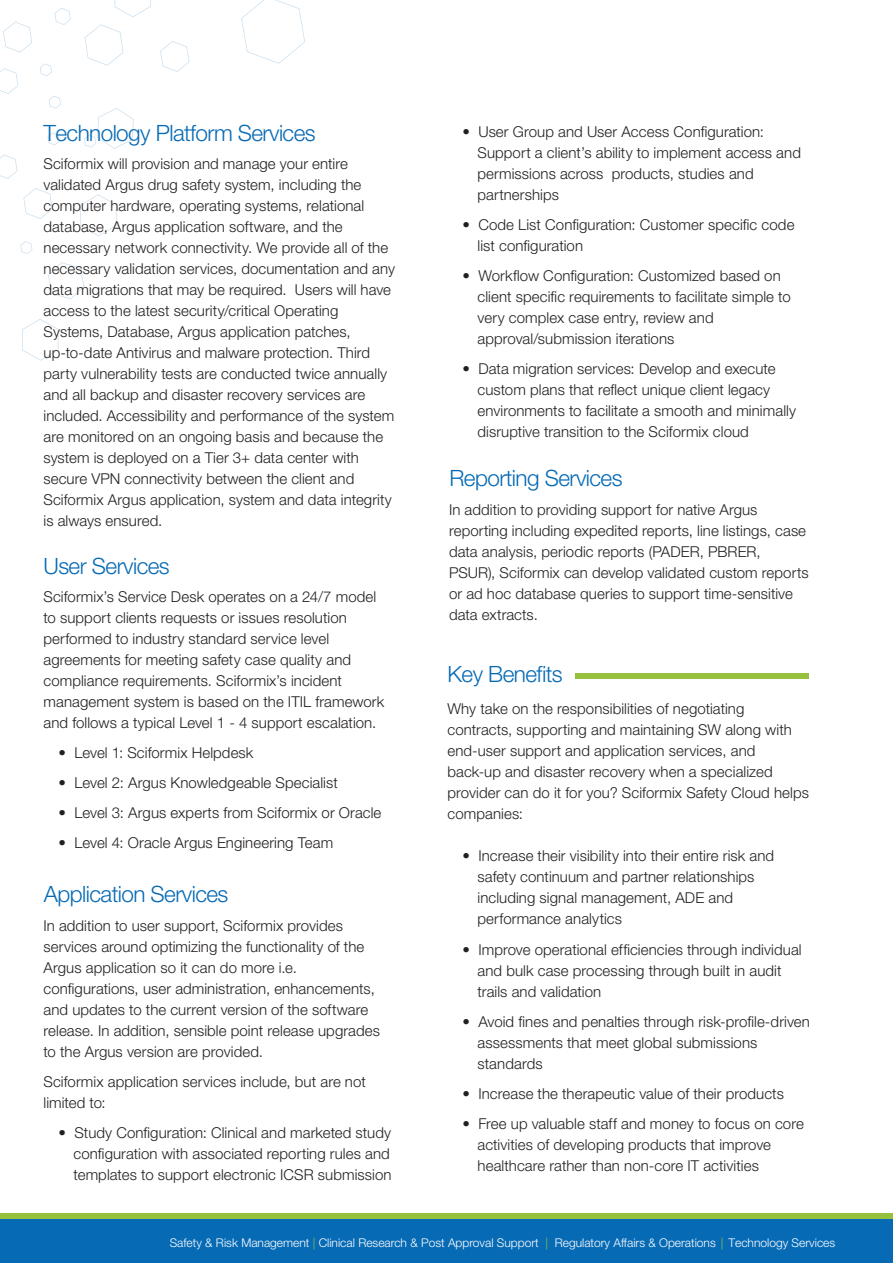
<style>
.page{position:relative;width:893px;height:1263px;background:#fff}
.page>*{position:absolute;margin:0;border:0;box-sizing:border-box;transform-origin:0 0}
.t1{font:300 22.5px "Helvetica Neue LT Std";letter-spacing:-.025em;color:#066ab5}
.t2{font:300 15px/21px "Helvetica Neue LT Std";letter-spacing:.005em;color:#231f20}
.t3{font:300 12px "Helvetica Neue LT Std";color:#fff}
.s1{color:#96c13d}
</style>
<div class="page">
<div style="left:0;top:1213px;width:892px;height:7px;background:#95c13d"></div>
<div style="left:0;top:1220px;width:892px;height:43px;background:#066ab5"></div>
<svg style="left:0;top:0;width:305px;height:88px"></svg>
<div style="left:575px;top:673px;width:234px;height:6px;background:#95c13d"></div>
<h1 class="t1" style="left:43px;top:119px;width:274px">Technology Platform Services</h1>
<p class="t2" style="left:43px;top:153px;width:353px">Sciformix will provision and manage your entire validated Argus drug safety system, including the computer hardware, operating systems, relational database, Argus application software, and the necessary network connectivity. We provide all of the necessary validation services, documentation and any data migrations that may be required. Users will have access to the latest security/critical Operating Systems, Database, Argus application patches, up-to-date Antivirus and malware protection. Third party vulnerability tests are conducted twice annually and all backup and disaster recovery services are included. Accessibility and performance of the system are monitored on an ongoing basis and because the system is deployed on a Tier 3+ data center with secure VPN connectivity between the client and Sciformix Argus application, system and data integrity is always ensured.</p>
<h1 class="t1" style="left:43px;top:553px;width:128px">User Services</h1>
<p class="t2" style="left:43px;top:586px;width:342px">Sciformix’s Service Desk operates on a 24/7 model to support clients requests or issues resolution performed to industry standard service level agreements for meeting safety case quality and compliance requirements. Sciformix’s incident management system is based on the ITIL framework and follows a typical Level 1 - 4 support escalation.</p>
<p class="t2" style="left:58px;top:742px;width:196px">• Level 1: Sciformix Helpdesk</p>
<p class="t2" style="left:58px;top:772px;width:281px">• Level 2: Argus Knowledgeable Specialist</p>
<p class="t2" style="left:58px;top:802px;width:324px">• Level 3: Argus experts from Sciformix or Oracle</p>
<p class="t2" style="left:58px;top:832px;width:276px">• Level 4: Oracle Argus Engineering Team</p>
<h1 class="t1" style="left:44px;top:880px;width:186px">Application Services</h1>
<p class="t2" style="left:43px;top:915px;width:338px">In addition to user support, Sciformix provides services around optimizing the functionality of the Argus application so it can do more i.e. configurations, user administration, enhancements, and updates to the current version of the software release. In addition, sensible point release upgrades to the Argus version are provided.</p>
<p class="t2" style="left:43px;top:1071px;width:324px">Sciformix application services include, but are not limited to:</p>
<p class="t2" style="left:73px;top:1122px;width:319px;text-align:justify;text-indent:-15px">• Study Configuration: Clinical and marketed study configuration with associated reporting rules and templates to support electronic ICSR submission</p>
<p class="t2" style="left:477px;top:121px;width:325px;text-indent:-15px">• User Group and User Access Configuration:<br>Support a client’s ability to implement access and permissions across products, studies and partnerships</p>
<p class="t2" style="left:477px;top:214px;width:318px;text-indent:-15px">• Code List Configuration: Customer specific code list configuration</p>
<p class="t2" style="left:477px;top:265px;width:314px;text-indent:-15px">• Workflow Configuration: Customized based on client specific requirements to facilitate simple to very complex case entry, review and approval/submission iterations</p>
<p class="t2" style="left:477px;top:358px;width:320px;text-indent:-15px">• Data migration services: Develop and execute custom plans that reflect unique client legacy environments to facilitate a smooth and minimally disruptive transition to the Sciformix cloud</p>
<h1 class="t1" style="left:449px;top:464px;width:175px">Reporting Services</h1>
<p class="t2" style="left:449px;top:499px;width:361px">In addition to providing support for native Argus reporting including expedited reports, line listings, case data analysis, periodic reports (PADER, PBRER, PSUR), Sciformix can develop validated custom reports or ad hoc database queries to support time-sensitive data extracts.</p>
<h1 class="t1" style="left:447px;top:660px;width:117px">Key Benefits</h1>
<p class="t2" style="left:447px;top:698px;width:363px">Why take on the responsibilities of negotiating contracts, supporting and maintaining SW along with end-user support and application services, and back-up and disaster recovery when a specialized provider can do it for you? Sciformix Safety Cloud helps companies:</p>
<p class="t2" style="left:477px;top:845px;width:298px;text-indent:-15px">• Increase their visibility into their entire risk and safety continuum and partner relationships including signal management, ADE and performance analytics</p>
<p class="t2" style="left:477px;top:938px;width:325px;text-indent:-15px">• Improve operational efficiencies through individual and bulk case processing through built in audit trails and validation</p>
<p class="t2" style="left:477px;top:1010px;width:334px;text-indent:-15px">• Avoid fines and penalties through risk-profile-driven assessments that meet global submissions standards</p>
<p class="t2" style="left:462px;top:1082px;width:323px">• Increase the therapeutic value of their products</p>
<p class="t2" style="left:477px;top:1112px;width:328px;text-indent:-15px">• Free up valuable staff and money to focus on core activities of developing products that improve healthcare rather than non-core IT activities</p>
<p class="t3" style="left:170px;top:1235px;width:667px">Safety &amp; Risk Management <span class="s1">|</span> Clinical Research &amp; Post Approval Support <span class="s1">|</span> Regulatory Affairs &amp; Operations <span class="s1">|</span> Technology Services</p>
</div>
